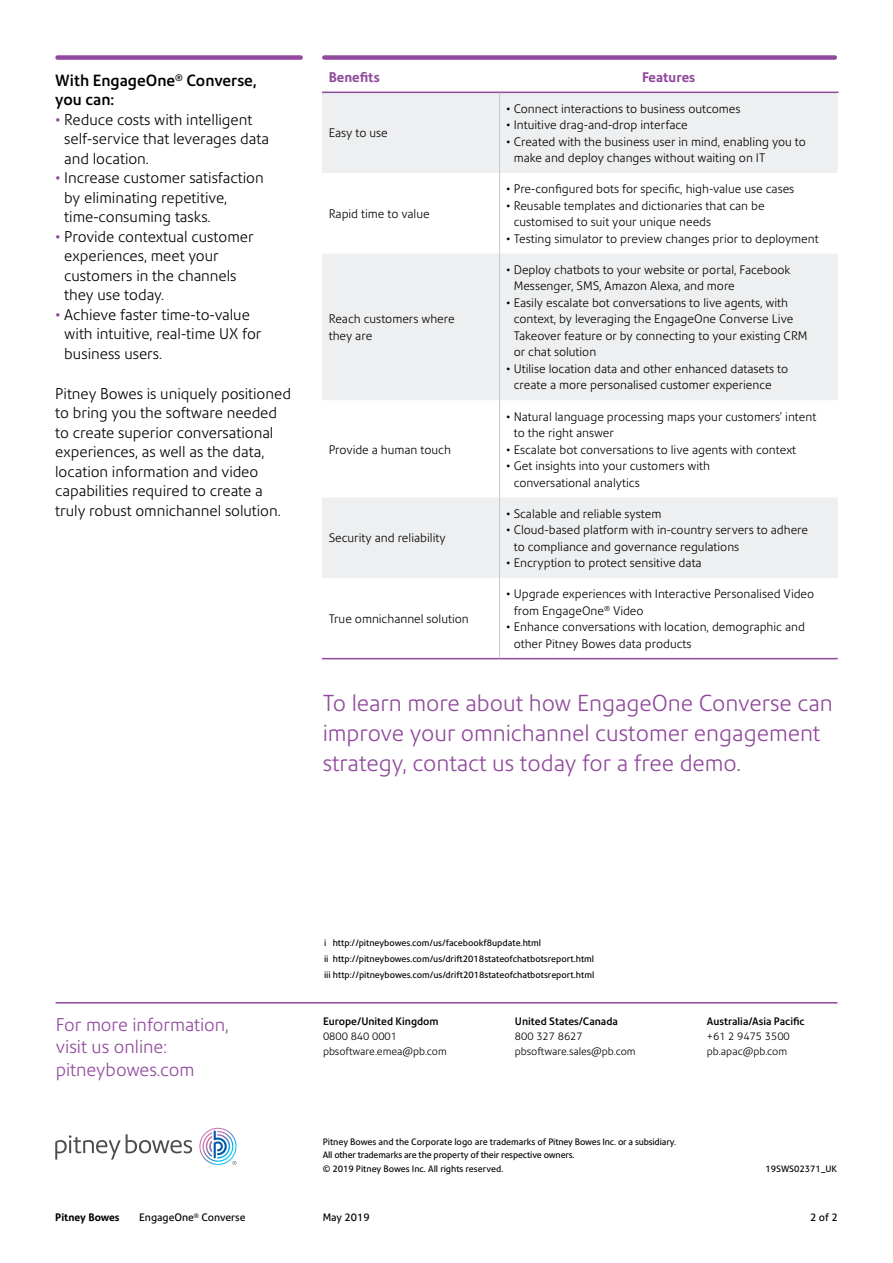
<style>
.page{position:relative;width:893px;height:1263px;background:#fff}
.page>*{position:absolute;margin:0;border:0;box-sizing:border-box;transform-origin:0 0}
.t1{font:300 22.5px/30px "Precision Sans";color:#90499c}
.t2{font:300 18px/22.5px "Precision Sans";color:#90499c}
.t3{font:500 15.75px/19.5px "Precision Sans";color:#000}
.t4{font:300 15px/19.5px "Precision Sans";color:#000}
.t5{font:700 13.5px "Precision Sans";color:#90499c}
.t6{font:300 12px/16.5px "Precision Sans";color:#000}
.t7{font:300 10.5px/15px "Precision Sans";color:#000}
.t8{font:500 10.5px "Precision Sans";color:#000}
.t9{font:10.5px "Precision Sans";color:#000}
.t10{font:700 10.5px "Precision Sans";color:#000}
.t11{font:9px/13.5px "Precision Sans";color:#000}
.s1{color:#90499c}
</style>
<div class="page">
<div style="left:324px;top:55px;width:511px;height:5px;background:#90499c"></div>
<div style="left:58px;top:55px;width:243px;height:5px;background:#90499c"></div>
<hr style="left:56px;top:1002px;width:781px;height:1px;background:#90499c">
<svg style="left:322px;top:93px;width:516px;height:485px;fill:#eeeff0"></svg>
<hr style="left:499px;top:93px;width:1px;height:80px;background:#c7c8ca">
<hr style="left:499px;top:173px;width:1px;height:81px;background:#c7c8ca">
<hr style="left:499px;top:254px;width:1px;height:146px;background:#c7c8ca">
<hr style="left:499px;top:400px;width:1px;height:97px;background:#c7c8ca">
<hr style="left:499px;top:497px;width:1px;height:81px;background:#c7c8ca">
<hr style="left:499px;top:578px;width:1px;height:80px;background:#c7c8ca">
<hr style="left:322px;top:92px;width:178px;height:1px;background:#90499c">
<hr style="left:500px;top:92px;width:338px;height:1px;background:#90499c">
<hr style="left:322px;top:658px;width:178px;height:1px;background:#90499c">
<hr style="left:500px;top:658px;width:338px;height:1px;background:#90499c">
<svg style="left:55px;top:1134px;width:137px;height:25px"></svg>
<svg style="left:199px;top:1128px;width:38px;height:37px"></svg>
<h3 class="t3" style="left:55px;top:70px;width:203px">With EngageOne<sup>®</sup> Converse, you can:</h3>
<p class="t4" style="left:64px;top:110px;width:206px;text-indent:-9px"><span class="s1">•</span> Reduce costs with intelligent self-service that leverages data and location.</p>
<p class="t4" style="left:64px;top:168px;width:201px;text-indent:-9px"><span class="s1">•</span> Increase customer satisfaction by eliminating repetitive, time-consuming tasks.</p>
<p class="t4" style="left:64px;top:227px;width:191px;text-indent:-9px"><span class="s1">•</span> Provide contextual customer experiences, meet your customers in the channels they use today.</p>
<p class="t4" style="left:64px;top:305px;width:199px;text-indent:-9px"><span class="s1">•</span> Achieve faster time-to-value with intuitive, real-time UX for business users.</p>
<p class="t4" style="left:55px;top:384px;width:237px">Pitney Bowes is uniquely positioned to bring you the software needed to create superior conversational experiences, as well as the data, location information and video capabilities required to create a truly robust omnichannel solution.</p>
<p class="t5" style="left:329px;top:69px;width:52px">Benefits</p>
<p class="t5" style="left:642px;top:69px;width:55px">Features</p>
<p class="t6" style="left:329px;top:125px;width:61px">Easy to use</p>
<p class="t6" style="left:329px;top:206px;width:103px">Rapid time to value</p>
<p class="t6" style="left:329px;top:311px;width:128px">Reach customers where they are</p>
<p class="t6" style="left:329px;top:441px;width:124px">Provide a human touch</p>
<p class="t6" style="left:329px;top:530px;width:118px">Security and reliability</p>
<p class="t6" style="left:329px;top:611px;width:142px">True omnichannel solution</p>
<p class="t6" style="left:506px;top:100px;width:236px">• Connect interactions to business outcomes</p>
<p class="t6" style="left:506px;top:117px;width:183px">• Intuitive drag-and-drop interface</p>
<p class="t6" style="left:514px;top:133px;width:294px;text-indent:-7px">• Created with the business user in mind, enabling you to make and deploy changes without waiting on IT</p>
<p class="t6" style="left:506px;top:181px;width:289px">• Pre-configured bots for specific, high-value use cases</p>
<p class="t6" style="left:514px;top:197px;width:252px;text-indent:-7px">• Reusable templates and dictionaries that can be customised to suit your unique needs</p>
<p class="t6" style="left:506px;top:230px;width:314px">• Testing simulator to preview changes prior to deployment</p>
<p class="t6" style="left:514px;top:261px;width:278px;text-indent:-7px">• Deploy chatbots to your website or portal, Facebook<br>Messenger, SMS, Amazon Alexa, and more</p>
<p class="t6" style="left:514px;top:294px;width:295px;text-indent:-7px">• Easily escalate bot conversations to live agents, with context, by leveraging the EngageOne Converse Live Takeover feature or by connecting to your existing CRM or chat solution</p>
<p class="t6" style="left:514px;top:360px;width:276px;text-indent:-7px">• Utilise location data and other enhanced datasets to create a more personalised customer experience</p>
<p class="t6" style="left:514px;top:408px;width:304px;text-indent:-7px">• Natural language processing maps your customers’ intent to the right answer</p>
<p class="t6" style="left:506px;top:441px;width:291px">• Escalate bot conversations to live agents with context</p>
<p class="t6" style="left:514px;top:458px;width:198px;text-indent:-7px">• Get insights into your customers with conversational analytics</p>
<p class="t6" style="left:506px;top:505px;width:157px">• Scalable and reliable system</p>
<p class="t6" style="left:514px;top:522px;width:296px;text-indent:-7px">• Cloud-based platform with in-country servers to adhere to compliance and governance regulations</p>
<p class="t6" style="left:506px;top:555px;width:197px">• Encryption to protect sensitive data</p>
<p class="t6" style="left:514px;top:586px;width:302px;text-indent:-7px">• Upgrade experiences with Interactive Personalised Video from EngageOne<sup>®</sup> Video</p>
<p class="t6" style="left:514px;top:619px;width:293px;text-indent:-7px">• Enhance conversations with location, demographic and other Pitney Bowes data products</p>
<h1 class="t1" style="left:323px;top:688px;width:512px">To learn more about how EngageOne Converse can improve your omnichannel customer engagement strategy, contact us today for a free demo.</h1>
<h2 class="t2" style="left:56px;top:1013px;width:174px">For more information, visit us online: pitneybowes.com</h2>
<p class="t11" style="left:324px;top:935px;width:272px;line-height:15.6px">i http://pitneybowes.com/us/facebookf8update.html<br>ii http://pitneybowes.com/us/drift2018stateofchatbotsreport.html iii http://pitneybowes.com/us/drift2018stateofchatbotsreport.html</p>
<p class="t8" style="left:323px;top:1015px;width:117px">Europe/United Kingdom</p>
<p class="t7" style="left:323px;top:1029px;width:125px">0800 840 0001 pbsoftware.emea@pb.com</p>
<p class="t8" style="left:515px;top:1015px;width:105px">United States/Canada</p>
<p class="t7" style="left:515px;top:1029px;width:122px">800 327 8627 pbsoftware.sales@pb.com</p>
<p class="t8" style="left:707px;top:1015px;width:99px">Australia/Asia Pacific</p>
<p class="t7" style="left:707px;top:1029px;width:84px">+61 2 9475 3500 pb.apac@pb.com</p>
<p class="t11" style="left:323px;top:1135px;width:355px">Pitney Bowes and the Corporate logo are trademarks of Pitney Bowes Inc. or a subsidiary.<br>All other trademarks are the property of their respective owners.<br>© 2019 Pitney Bowes Inc. All rights reserved.</p>
<p class="t11" style="left:765px;top:1162px;width:73px">19SWS02371_UK</p>
<p class="t10" style="left:55px;top:1211px;width:66px">Pitney Bowes</p>
<p class="t9" style="left:139px;top:1211px;width:108px">EngageOne<sup>®</sup> Converse</p>
<p class="t9" style="left:323px;top:1211px;width:48px">May 2019</p>
<p class="t9" style="left:810px;top:1211px;width:29px">2 of 2</p>
</div>
